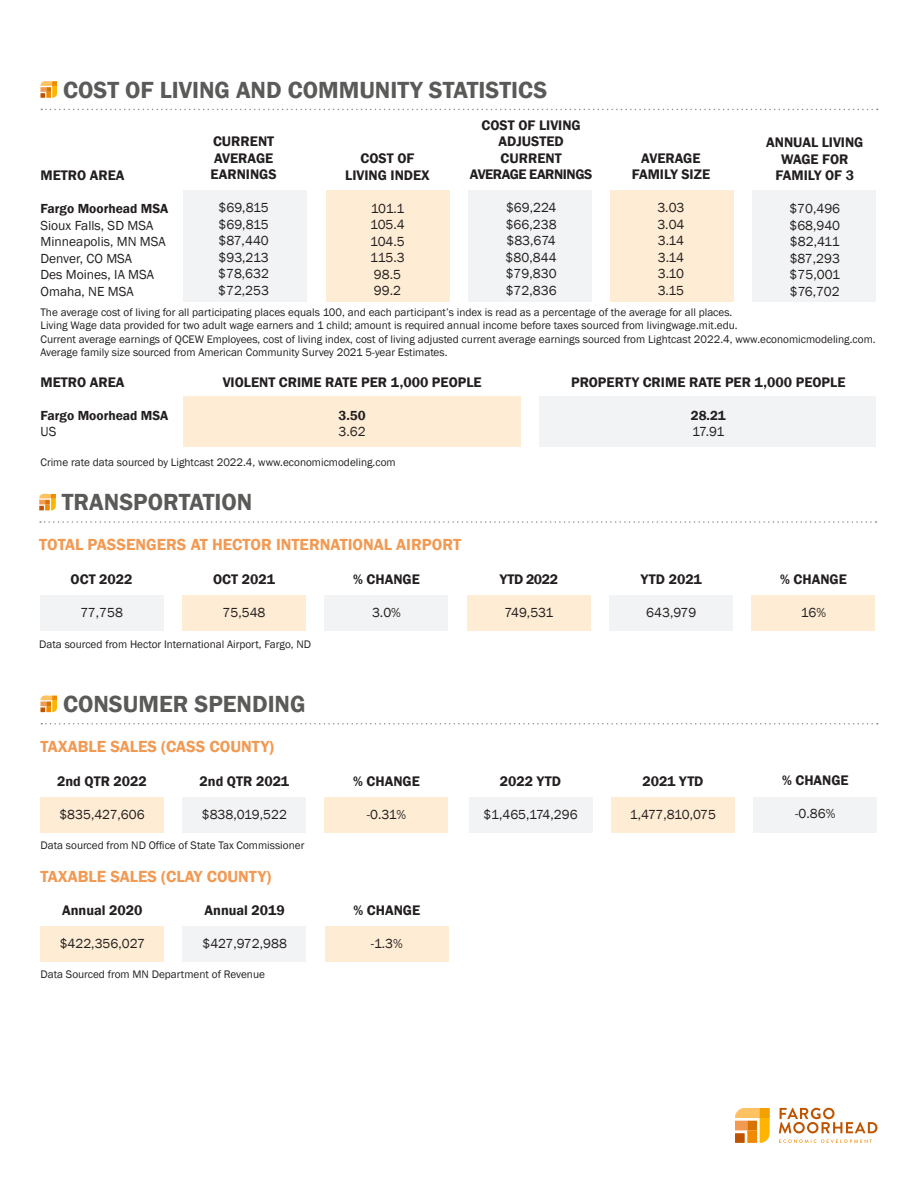
<style>
.page{position:relative;width:918px;height:1188px;background:#fff}
.page>*{position:absolute;margin:0;border:0;box-sizing:border-box;transform-origin:0 0}
.t1{font:600 24px "Franklin Gothic";color:#5a5a59}
.t2{font:600 16.5px "Franklin Gothic";color:#f29952}
.t3{font:600 14.25px/16.5px "Franklin Gothic";color:#231f20;text-align:center}
.t4{font:600 14.25px/16.5px "Franklin Gothic";letter-spacing:-.03em;color:#231f20;text-align:center}
.t5{font:13.5px/16.5px "Franklin Gothic";color:#231f20}
.t6{font:600 13.5px/16.5px "Franklin Gothic";color:#231f20}
.t7{font:13.5px "Franklin Gothic";letter-spacing:-.035em;color:#231f20}
.t8{font:11.25px/13.5px "Franklin Gothic";color:#231f20}
.s1{font-weight:400}
</style>
<div class="page">
<div style="left:611px;top:797px;width:124px;height:36px;background:#feedd4"></div>
<div style="left:753px;top:797px;width:124px;height:36px;background:#f2f3f4"></div>
<div style="left:469px;top:797px;width:124px;height:36px;background:#f2f3f4"></div>
<div style="left:752px;top:595px;width:123px;height:36px;background:#feedd4"></div>
<div style="left:182px;top:595px;width:124px;height:36px;background:#feedd4"></div>
<div style="left:467px;top:595px;width:124px;height:36px;background:#feedd4"></div>
<div style="left:325px;top:595px;width:123px;height:36px;background:#f2f3f4"></div>
<div style="left:609px;top:595px;width:124px;height:36px;background:#f2f3f4"></div>
<div style="left:40px;top:595px;width:124px;height:36px;background:#f2f3f4"></div>
<div style="left:184px;top:396px;width:337px;height:50px;background:#feedd4"></div>
<div style="left:540px;top:396px;width:336px;height:50px;background:#f2f3f4"></div>
<div style="left:753px;top:190px;width:123px;height:111px;background:#f2f3f4"></div>
<div style="left:184px;top:190px;width:123px;height:111px;background:#f2f3f4"></div>
<div style="left:468px;top:190px;width:124px;height:111px;background:#f2f3f4"></div>
<div style="left:326px;top:190px;width:123px;height:111px;background:#feedd4"></div>
<div style="left:610px;top:190px;width:124px;height:111px;background:#feedd4"></div>
<svg style="left:41px;top:81px;width:16px;height:17px"></svg>
<svg style="left:41px;top:109px;width:837px;height:1px"></svg>
<svg style="left:39px;top:494px;width:17px;height:16px"></svg>
<svg style="left:40px;top:521px;width:837px;height:2px"></svg>
<div style="left:325px;top:797px;width:123px;height:36px;background:#feedd4"></div>
<div style="left:40px;top:797px;width:124px;height:36px;background:#feedd4"></div>
<div style="left:182px;top:797px;width:124px;height:36px;background:#f2f3f4"></div>
<svg style="left:41px;top:695px;width:16px;height:17px"></svg>
<svg style="left:41px;top:723px;width:837px;height:2px"></svg>
<div style="left:325px;top:926px;width:123px;height:36px;background:#feedd4"></div>
<div style="left:40px;top:926px;width:124px;height:36px;background:#feedd4"></div>
<div style="left:182px;top:926px;width:124px;height:36px;background:#f2f3f4"></div>
<svg style="left:779px;top:1108px;width:99px;height:25px"></svg>
<svg style="left:779px;top:1139px;width:93px;height:4px"></svg>
<svg style="left:735px;top:1108px;width:35px;height:35px"></svg>
<div style="left:735px;top:1133px;width:10px;height:10px;background:#bf5400"></div>
<p class="t1" style="left:63px;top:75px;width:486px">COST OF LIVING AND COMMUNITY STATISTICS</p>
<p class="t3" style="left:213px;top:134px;width:63px">CURRENT</p>
<p class="t3" style="left:214px;top:150px;width:61px">AVERAGE</p>
<p class="t3" style="left:211px;top:167px;width:68px">EARNINGS</p>
<p class="t5" style="left:219px;top:200px;width:52px">$69,815</p>
<p class="t5" style="left:218px;top:216px;width:52px">$69,815 $87,440</p>
<p class="t5" style="left:218px;top:249px;width:52px;text-align:justify">$93,213 $78,632 $72,253</p>
<p class="t3" style="left:482px;top:117px;width:101px">COST OF LIVING<br>ADJUSTED</p>
<p class="t4" style="left:470px;top:150px;width:124px">CURRENT<br>AVERAGE EARNINGS</p>
<p class="t5" style="left:506px;top:200px;width:52px">$69,224</p>
<p class="t5" style="left:506px;top:216px;width:52px">$66,238</p>
<p class="t5" style="left:506px;top:233px;width:51px">$83,674</p>
<p class="t5" style="left:506px;top:249px;width:53px">$80,844</p>
<p class="t5" style="left:506px;top:266px;width:52px">$79,830</p>
<p class="t5" style="left:506px;top:282px;width:52px">$72,836</p>
<p class="t3" style="left:766px;top:134px;width:99px">ANNUAL LIVING<br>WAGE FOR</p>
<p class="t3" style="left:776px;top:167px;width:80px">FAMILY OF 3</p>
<p class="t5" style="left:789px;top:201px;width:52px">$70,496</p>
<p class="t5" style="left:789px;top:217px;width:52px">$68,940 $82,411</p>
<p class="t5" style="left:790px;top:250px;width:52px">$87,293</p>
<p class="t5" style="left:790px;top:267px;width:52px">$75,001</p>
<p class="t5" style="left:790px;top:283px;width:51px">$76,702</p>
<p class="t3" style="left:641px;top:150px;width:61px">AVERAGE</p>
<p class="t3" style="left:632px;top:167px;width:80px">FAMILY SIZE</p>
<p class="t5" style="left:657px;top:200px;width:29px">3.03</p>
<p class="t5" style="left:657px;top:216px;width:29px">3.04</p>
<p class="t5" style="left:658px;top:233px;width:28px">3.14</p>
<p class="t5" style="left:658px;top:249px;width:28px">3.14</p>
<p class="t5" style="left:658px;top:266px;width:28px">3.10</p>
<p class="t5" style="left:658px;top:282px;width:28px">3.15</p>
<p class="t8" style="left:40px;top:306px;width:693px">The average cost of living for all participating places equals 100, and each participant’s index is read as a percentage of the average for all places.</p>
<p class="t8" style="left:40px;top:319px;width:699px">Living Wage data provided for two adult wage earners and 1 child; amount is required annual income before taxes sourced from livingwage.mit.edu.</p>
<p class="t8" style="left:40px;top:333px;width:837px">Current average earnings of QCEW Employees, cost of living index, cost of living adjusted current average earnings sourced from Lightcast 2022.4, www.economicmodeling.com.<br>Average family size sourced from American Community Survey 2021 5-year Estimates.</p>
<p class="t3" style="left:361px;top:150px;width:55px">COST OF</p>
<p class="t3" style="left:345px;top:167px;width:86px">LIVING INDEX</p>
<p class="t5" style="left:371px;top:200px;width:35px">101.1</p>
<p class="t5" style="left:370px;top:217px;width:36px">105.4</p>
<p class="t5" style="left:370px;top:233px;width:36px">104.5</p>
<p class="t5" style="left:370px;top:250px;width:36px">115.3</p>
<p class="t5" style="left:374px;top:266px;width:29px">98.5</p>
<p class="t5" style="left:374px;top:283px;width:29px">99.2</p>
<p class="t3" style="left:40px;top:167px;width:86px">METRO AREA</p>
<p class="t6" style="left:40px;top:201px;width:129px">Fargo Moorhead MSA<br><span class="s1">Sioux Falls, SD MSA</span></p>
<p class="t5" style="left:40px;top:234px;width:127px">Minneapolis, MN MSA</p>
<p class="t5" style="left:40px;top:250px;width:93px">Denver, CO MSA</p>
<p class="t5" style="left:40px;top:267px;width:115px">Des Moines, IA MSA</p>
<p class="t5" style="left:40px;top:283px;width:95px">Omaha, NE MSA</p>
<p class="t3" style="left:40px;top:374px;width:86px">METRO AREA</p>
<p class="t6" style="left:40px;top:407px;width:129px">Fargo Moorhead MSA<br><span class="s1">US</span></p>
<p class="t3" style="left:223px;top:374px;width:261px">VIOLENT CRIME RATE PER 1,000 PEOPLE</p>
<p class="t6" style="left:339px;top:407px;width:29px">3.50<br><span class="s1">3.62</span></p>
<p class="t8" style="left:40px;top:456px;width:357px">Crime rate data sourced by Lightcast 2022.4, www.economicmodeling.com</p>
<p class="t1" style="left:62px;top:488px;width:192px">TRANSPORTATION</p>
<p class="t2" style="left:39px;top:535px;width:424px">TOTAL PASSENGERS AT HECTOR INTERNATIONAL AIRPORT</p>
<p class="t3" style="left:71px;top:571px;width:63px">OCT 2022</p>
<p class="t5" style="left:80px;top:605px;width:44px">77,758</p>
<p class="t3" style="left:213px;top:571px;width:63px">OCT 2021</p>
<p class="t5" style="left:223px;top:605px;width:44px">75,548</p>
<p class="t8" style="left:39px;top:638px;width:274px">Data sourced from Hector International Airport, Fargo, ND</p>
<p class="t1" style="left:63px;top:689px;width:244px">CONSUMER SPENDING</p>
<p class="t2" style="left:40px;top:737px;width:235px">TAXABLE SALES (CASS COUNTY)</p>
<p class="t3" style="left:353px;top:571px;width:68px">% CHANGE</p>
<p class="t5" style="left:372px;top:604px;width:30px">3.0%</p>
<p class="t3" style="left:571px;top:374px;width:276px">PROPERTY CRIME RATE PER 1,000 PEOPLE</p>
<p class="t6" style="left:691px;top:407px;width:37px">28.21</p>
<p class="t5" style="left:692px;top:424px;width:34px">17.91</p>
<p class="t3" style="left:500px;top:571px;width:60px">YTD 2022</p>
<p class="t5" style="left:505px;top:605px;width:50px">749,531</p>
<p class="t3" style="left:641px;top:571px;width:63px">YTD 2021</p>
<p class="t5" style="left:646px;top:605px;width:52px">643,979</p>
<p class="t3" style="left:780px;top:571px;width:68px">% CHANGE</p>
<p class="t5" style="left:801px;top:604px;width:27px">16%</p>
<p class="t3" style="left:57px;top:773px;width:91px">2nd QTR 2022</p>
<p class="t5" style="left:59px;top:806px;width:87px">$835,427,606</p>
<p class="t3" style="left:200px;top:773px;width:91px">2nd QTR 2021</p>
<p class="t5" style="left:202px;top:806px;width:87px">$838,019,522</p>
<p class="t8" style="left:40px;top:838px;width:265px">Data sourced from ND Office of State Tax Commissioner</p>
<p class="t2" style="left:40px;top:866px;width:232px">TAXABLE SALES (CLAY COUNTY)</p>
<p class="t3" style="left:62px;top:903px;width:82px">Annual 2020</p>
<p class="t5" style="left:60px;top:936px;width:87px">$422,356,027</p>
<p class="t3" style="left:205px;top:903px;width:82px">Annual 2019</p>
<p class="t5" style="left:202px;top:936px;width:86px">$427,972,988</p>
<p class="t8" style="left:40px;top:968px;width:226px">Data Sourced from MN Department of Revenue</p>
<p class="t3" style="left:353px;top:773px;width:68px">% CHANGE</p>
<p class="t5" style="left:367px;top:806px;width:41px">-0.31%</p>
<p class="t3" style="left:353px;top:902px;width:68px">% CHANGE</p>
<p class="t5" style="left:371px;top:936px;width:34px">-1.3%</p>
<p class="t3" style="left:500px;top:773px;width:63px">2022 YTD</p>
<p class="t5" style="left:483px;top:806px;width:96px">$1,465,174,296</p>
<p class="t3" style="left:642px;top:773px;width:63px">2021 YTD</p>
<p class="t7" style="left:630px;top:806px;width:88px">1,477,810,075</p>
<p class="t3" style="left:782px;top:773px;width:68px">% CHANGE</p>
<p class="t5" style="left:795px;top:806px;width:42px">-0.86%</p>
</div>
